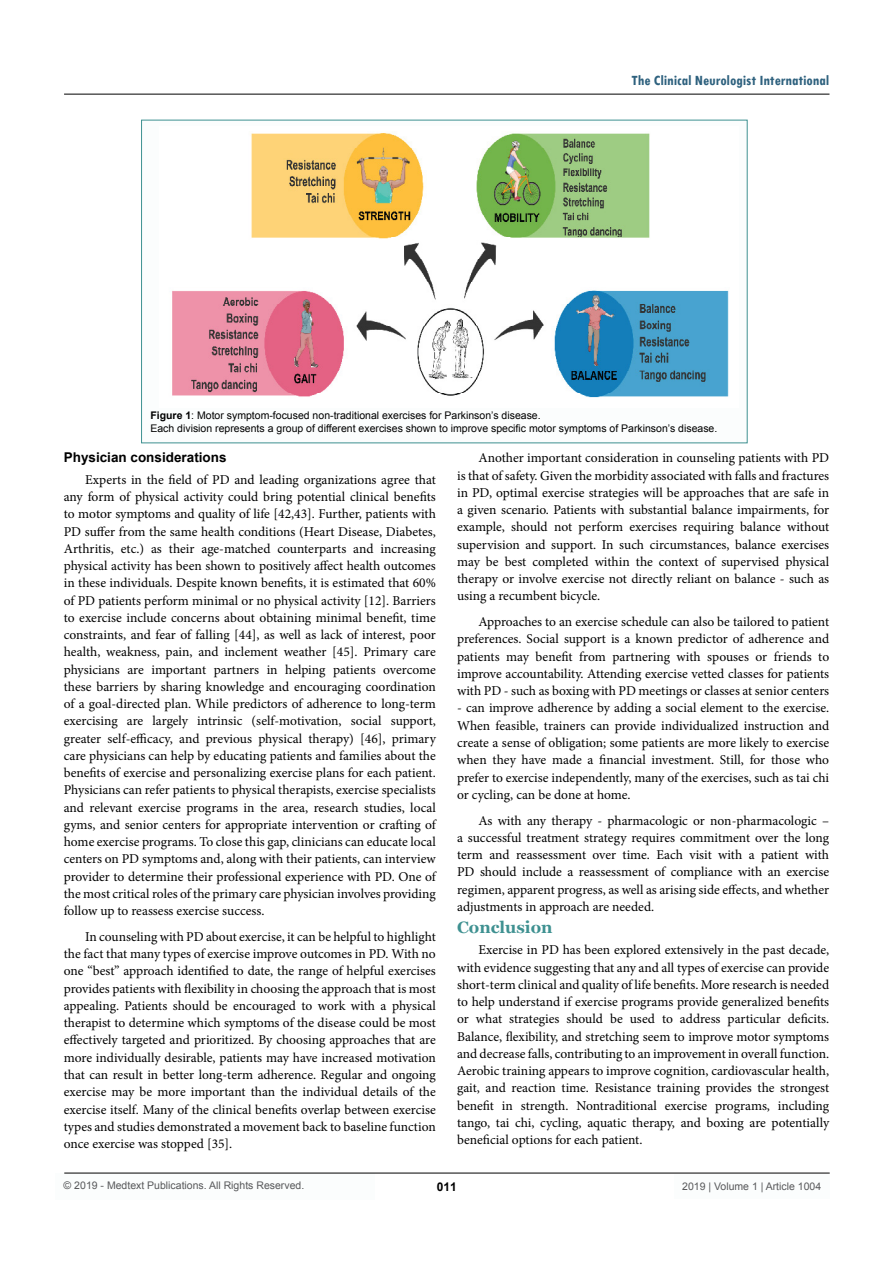
<style>
.page{position:relative;width:893px;height:1263px;background:#fff}
.page>*{position:absolute;margin:0;border:0;box-sizing:border-box;transform-origin:0 0}
.t1{font:700 16.5px "Georgia";color:#3f9191}
.t2{font:700 condensed 15px "Tw Cen";color:#2e617e}
.t3{font:13.5px/17.2px "Minion Pro";letter-spacing:-.005em;color:#000;text-align:justify}
.t4{font:700 13.5px "Arial";color:#000}
.t5{font:700 12px "Arial";color:#000}
.t6{font:10.5px/13.5px "Arial";color:#000}
.t7{font:10.5px "Arial";color:#58595b}
.s1{font-weight:700}
</style>
<div class="page">
<div style="left:55px;top:1173px;width:320px;height:26px;background:#fbfdfd"></div>
<hr style="left:64px;top:1173px;width:766px;height:1px;background:#000">
<hr style="left:64px;top:94px;width:765px;height:1px;background:#000">
<div style="left:674px;top:1174px;width:156px;height:25px;background:#fbfdfd"></div>
<div style="left:142px;top:120px;width:605px;height:323px;background:#fbfdfd"></div>
<img style="left:172px;top:133px;width:557px;height:265px">
<p class="t2" style="left:632px;top:72px;width:199px">The Clinical Neurologist International</p>
<p class="t6" style="left:150px;top:408px;width:568px"><span class="s1">Figure 1</span>: Motor symptom-focused non-traditional exercises for Parkinson’s disease.<br>Each division represents a group of different exercises shown to improve specific motor symptoms of Parkinson’s disease.</p>
<p class="t4" style="left:64px;top:448px;width:164px">Physician considerations</p>
<p class="t3" style="left:64px;top:471px;width:374px;text-indent:21px">Experts in the field of PD and leading organizations agree that any form of physical activity could bring potential clinical benefits to motor symptoms and quality of life [42,43]. Further, patients with PD suffer from the same health conditions (Heart Disease, Diabetes, Arthritis, etc.) as their age-matched counterparts and increasing physical activity has been shown to positively affect health outcomes in these individuals. Despite known benefits, it is estimated that 60% of PD patients perform minimal or no physical activity [12]. Barriers to exercise include concerns about obtaining minimal benefit, time constraints, and fear of falling [44], as well as lack of interest, poor health, weakness, pain, and inclement weather [45]. Primary care physicians are important partners in helping patients overcome these barriers by sharing knowledge and encouraging coordination of a goal-directed plan. While predictors of adherence to long-term exercising are largely intrinsic (self-motivation, social support, greater self-efficacy, and previous physical therapy) [46], primary care physicians can help by educating patients and families about the benefits of exercise and personalizing exercise plans for each patient.<br>Physicians can refer patients to physical therapists, exercise specialists and relevant exercise programs in the area, research studies, local gyms, and senior centers for appropriate intervention or crafting of home exercise programs. To close this gap, clinicians can educate local centers on PD symptoms and, along with their patients, can interview provider to determine their professional experience with PD. One of the most critical roles of the primary care physician involves providing follow up to reassess exercise success.</p>
<p class="t3" style="left:64px;top:928px;width:374px;text-indent:21px">In counseling with PD about exercise, it can be helpful to highlight the fact that many types of exercise improve outcomes in PD. With no one “best” approach identified to date, the range of helpful exercises provides patients with flexibility in choosing the approach that is most appealing. Patients should be encouraged to work with a physical therapist to determine which symptoms of the disease could be most effectively targeted and prioritized. By choosing approaches that are more individually desirable, patients may have increased motivation that can result in better long-term adherence. Regular and ongoing exercise may be more important than the individual details of the exercise itself. Many of the clinical benefits overlap between exercise types and studies demonstrated a movement back to baseline function once exercise was stopped [35].</p>
<p class="t3" style="left:457px;top:449px;width:374px;text-indent:21px">Another important consideration in counseling patients with PD is that of safety. Given the morbidity associated with falls and fractures in PD, optimal exercise strategies will be approaches that are safe in a given scenario. Patients with substantial balance impairments, for example, should not perform exercises requiring balance without supervision and support. In such circumstances, balance exercises may be best completed within the context of supervised physical therapy or involve exercise not directly reliant on balance - such as using a recumbent bicycle.</p>
<p class="t3" style="left:457px;top:613px;width:374px;text-indent:21px">Approaches to an exercise schedule can also be tailored to patient preferences. Social support is a known predictor of adherence and patients may benefit from partnering with spouses or friends to improve accountability. Attending exercise vetted classes for patients with PD - such as boxing with PD meetings or classes at senior centers</p>
<p class="t3" style="left:457px;top:700px;width:374px">- can improve adherence by adding a social element to the exercise.<br>When feasible, trainers can provide individualized instruction and create a sense of obligation; some patients are more likely to exercise when they have made a financial investment. Still, for those who prefer to exercise independently, many of the exercises, such as tai chi or cycling, can be done at home.</p>
<p class="t3" style="left:457px;top:812px;width:374px;text-indent:21px">As with any therapy - pharmacologic or non-pharmacologic – a successful treatment strategy requires commitment over the long term and reassessment over time. Each visit with a patient with PD should include a reassessment of compliance with an exercise regimen, apparent progress, as well as arising side effects, and whether adjustments in approach are needed.</p>
<p class="t1" style="left:457px;top:916px;width:97px">Conclusion</p>
<p class="t3" style="left:457px;top:941px;width:374px;text-indent:21px">Exercise in PD has been explored extensively in the past decade, with evidence suggesting that any and all types of exercise can provide short-term clinical and quality of life benefits. More research is needed to help understand if exercise programs provide generalized benefits or what strategies should be used to address particular deficits.<br>Balance, flexibility, and stretching seem to improve motor symptoms and decrease falls, contributing to an improvement in overall function.<br>Aerobic training appears to improve cognition, cardiovascular health, gait, and reaction time. Resistance training provides the strongest benefit in strength. Nontraditional exercise programs, including tango, tai chi, cycling, aquatic therapy, and boxing are potentially beneficial options for each patient.</p>
<p class="t7" style="left:64px;top:1179px;width:242px">© 2019 - Medtext Publications. All Rights Reserved.</p>
<p class="t5" style="left:437px;top:1178px;width:22px">011</p>
<p class="t7" style="left:682px;top:1180px;width:140px">2019 | Volume 1 | Article 1004</p>
</div>
